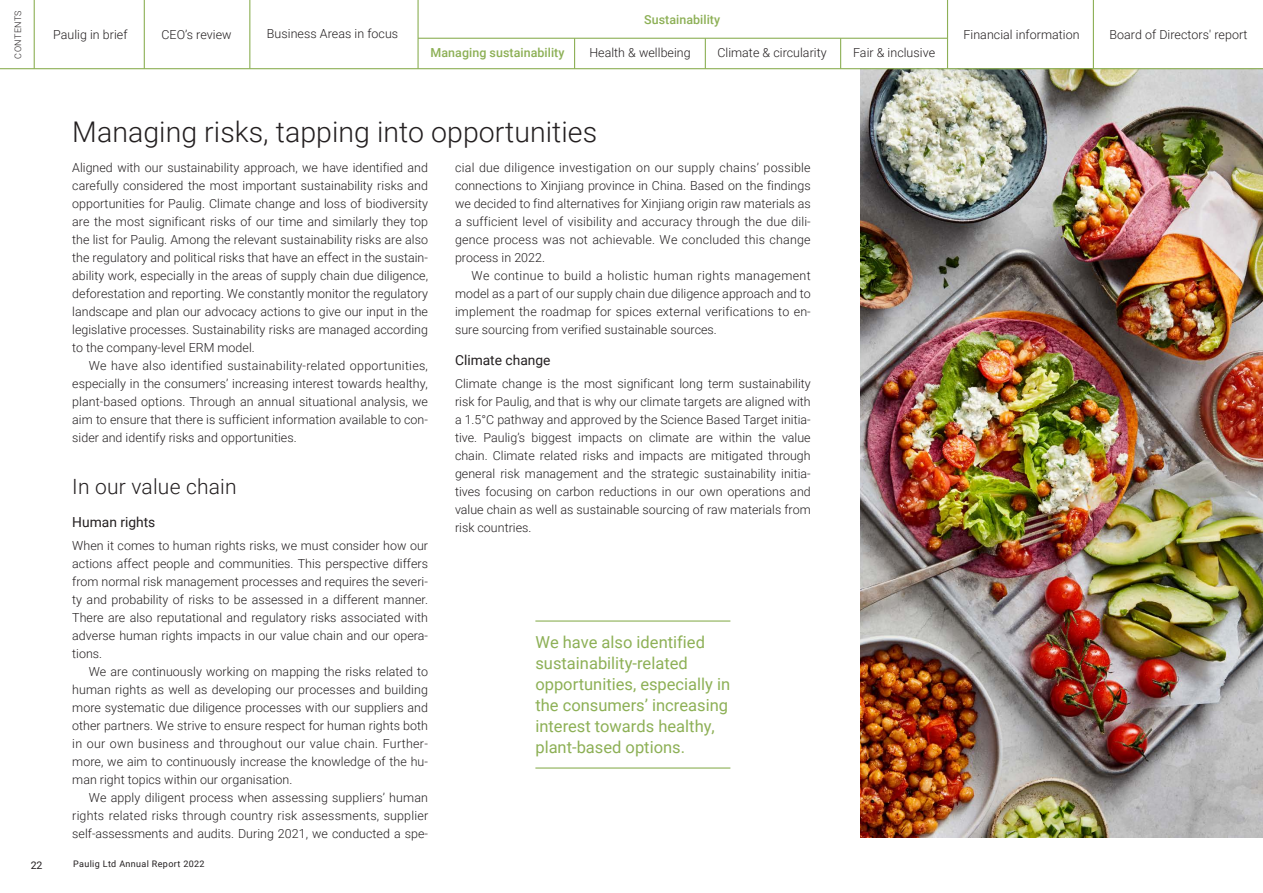
<style>
.page{position:relative;width:1263px;height:893px;background:#fff}
.page>*{position:absolute;margin:0;border:0;box-sizing:border-box;transform-origin:0 0}
.t1{font:300 28.5px "Roboto";color:#231f20}
.t2{font:300 21px "Roboto";letter-spacing:.01em;color:#231f20}
.t3{font:16.5px/21px "Roboto";color:#8db056}
.t4{font:13.8px "Roboto";color:#231f20}
.t5{font:300 12.45px/18px "Roboto";color:#231f20;text-align:justify}
.t6{font:500 12.45px "Roboto";letter-spacing:.005em;color:#8db056}
.t7{font:10.5px "Roboto";color:#231f20}
.t8{font:9px "Roboto";letter-spacing:.04em;color:#231f20}
.t9{font:300 9px "Roboto";letter-spacing:.04em;color:#231f20}
</style>
<div class="page">
<hr style="left:535px;top:620px;width:195px;height:2px;background:#8db056">
<hr style="left:535px;top:767px;width:195px;height:2px;background:#8db056">
<img style="left:860px;top:69px;width:403px;height:769px">
<hr style="left:0;top:68px;width:1263px;height:1px;background:#8db056">
<hr style="left:418px;top:38px;width:529px;height:1px;background:#8db056">
<hr style="left:34px;top:0;width:1px;height:69px;background:#8db056">
<hr style="left:417px;top:0;width:2px;height:69px;background:#8db056">
<hr style="left:574px;top:38px;width:1px;height:31px;background:#8db056">
<hr style="left:947px;top:0;width:1px;height:69px;background:#8db056">
<hr style="left:705px;top:38px;width:1px;height:31px;background:#8db056">
<hr style="left:840px;top:38px;width:1px;height:31px;background:#8db056">
<hr style="left:144px;top:0;width:1px;height:69px;background:#8db056">
<hr style="left:249px;top:0;width:1px;height:69px;background:#8db056">
<hr style="left:1093px;top:0;width:1px;height:69px;background:#8db056">
<p class="t9" style="left:12px;top:59px;width:50px;rotate:-90deg">CONTENTS</p>
<p class="t6" style="left:644px;top:11px;width:77px">Sustainability</p>
<p class="t5" style="left:53px;top:25px;width:76px">Paulig in brief</p>
<p class="t5" style="left:161px;top:25px;width:72px">CEO’s review</p>
<p class="t5" style="left:267px;top:24px;width:133px">Business Areas in focus</p>
<p class="t5" style="left:963px;top:25px;width:118px">Financial information</p>
<p class="t5" style="left:1109px;top:25px;width:140px">Board of Directors' report</p>
<p class="t6" style="left:431px;top:44px;width:135px">Managing sustainability</p>
<p class="t5" style="left:589px;top:43px;width:103px">Health &amp; wellbeing</p>
<p class="t5" style="left:717px;top:43px;width:111px">Climate &amp; circularity</p>
<p class="t5" style="left:853px;top:43px;width:84px">Fair &amp; inclusive</p>
<h1 class="t1" style="left:72px;top:112px;width:526px">Managing risks, tapping into opportunities</h1>
<p class="t5" style="left:455px;top:158px;width:357px">cial due diligence investigation on our supply chains’ possible connections to Xinjiang province in China. Based on the findings we decided to find alternatives for Xinjiang origin raw materials as a sufficient level of visibility and accuracy through the due dili&shy;gence process was not achievable. We concluded this change process in 2022.</p>
<p class="t5" style="left:455px;top:266px;width:357px;text-indent:16px">We continue to build a holistic human rights management model as a part of our supply chain due diligence approach and to implement the roadmap for spices external verifications to en&shy;sure sourcing from verified sustainable sources.</p>
<p class="t4" style="left:455px;top:351px;width:97px">Climate change</p>
<p class="t5" style="left:455px;top:374px;width:357px">Climate change is the most significant long term sustainability risk for Paulig, and that is why our climate targets are aligned with a 1.5°C pathway and approved by the Science Based Target initia&shy;tive. Paulig’s biggest impacts on climate are within the value chain. Climate related risks and impacts are mitigated through general risk management and the strategic sustainability initia&shy;tives focusing on carbon reductions in our own operations and value chain as well as sustainable sourcing of raw materials from risk countries.</p>
<p class="t5" style="left:72px;top:158px;width:357px">Aligned with our sustainability approach, we have identified and carefully considered the most important sustainability risks and opportunities for Paulig. Climate change and loss of biodiversity are the most significant risks of our time and similarly they top the list for Paulig. Among the relevant sustainability risks are also the regulatory and political risks that have an effect in the sustain&shy;ability work, especially in the areas of supply chain due diligence, deforestation and reporting. We constantly monitor the regulatory landscape and plan our advocacy actions to give our input in the legislative processes. Sustainability risks are managed according to the company-level ERM model.</p>
<p class="t5" style="left:72px;top:356px;width:357px;text-indent:16px">We have also identified sustainability-related opportunities, especially in the consumers’ increasing interest towards healthy, plant-based options. Through an annual situational analysis, we aim to ensure that there is sufficient information available to con&shy;sider and identify risks and opportunities.</p>
<h2 class="t2" style="left:72px;top:472px;width:166px">In our value chain</h2>
<p class="t4" style="left:72px;top:513px;width:85px">Human rights</p>
<p class="t5" style="left:72px;top:536px;width:357px">When it comes to human rights risks, we must consider how our actions affect people and communities. This perspective differs from normal risk management processes and requires the severi&shy;ty and probability of risks to be assessed in a different manner.<br>There are also reputational and regulatory risks associated with adverse human rights impacts in our value chain and our opera&shy;tions.</p>
<p class="t5" style="left:72px;top:662px;width:357px;text-indent:16px">We are continuously working on mapping the risks related to human rights as well as developing our processes and building more systematic due diligence processes with our suppliers and other partners. We strive to ensure respect for human rights both in our own business and throughout our value chain. Further&shy;more, we aim to continuously increase the knowledge of the hu&shy;man right topics within our organisation.</p>
<p class="t5" style="left:72px;top:788px;width:357px;text-indent:16px">We apply diligent process when assessing suppliers’ human rights related risks through country risk assessments, supplier self-assessments and audits. During 2021, we conducted a spe-</p>
<h3 class="t3" style="left:535px;top:631px;width:196px">We have also identified sustainability-related opportunities, especially in the consumers’ increasing interest towards healthy, plant-based options.</h3>
<p class="t7" style="left:31px;top:858px;width:13px">22</p>
<p class="t8" style="left:73px;top:858px;width:133px">Paulig Ltd Annual Report 2022</p>
</div>
